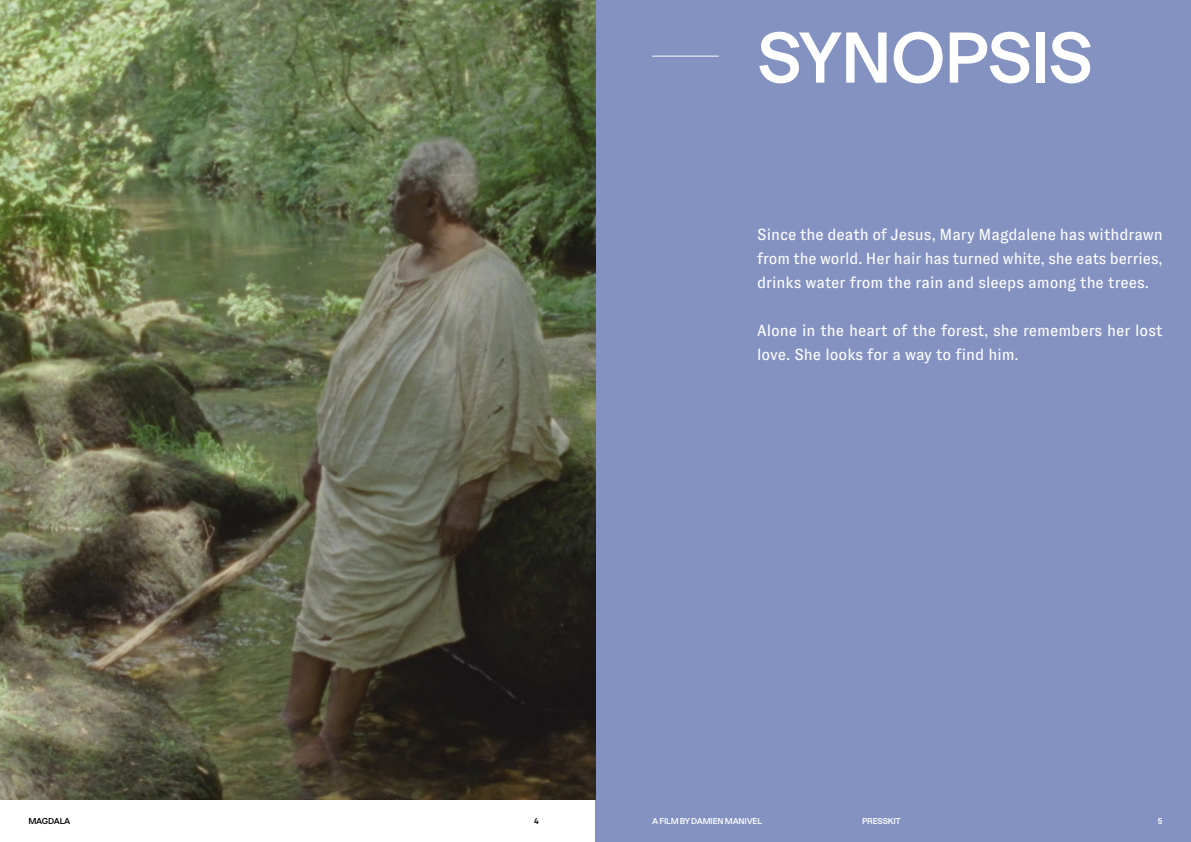
<style>
.page{position:relative;width:1191px;height:842px;background:#fff}
.page>*{position:absolute;margin:0;border:0;box-sizing:border-box;transform-origin:0 0}
.t1{font:600 67px "Dazzed";letter-spacing:-.025em;color:#fff}
.t2{font:16px/24px "GT Zirkon";color:#fff;text-align:justify}
.t3{font:600 8px "Dazzed";letter-spacing:-.025em;color:#fff}
.t4{font:600 8px "Dazzed";letter-spacing:-.025em;color:#000}
</style>
<div class="page">
<div style="left:595px;top:0;width:596px;height:842px;background:#8492c1"></div>
<img style="left:0;top:0;width:595px;height:799px">
<hr style="left:652px;top:56px;width:67px;height:1px;background:#fff">
<h1 class="t1" style="left:757px;top:3px;width:337px">SYNOPSIS</h1>
<p class="t2" style="left:757px;top:223px;width:407px">Since the death of Jesus, Mary Magdalene has withdrawn from the world. Her hair has turned white, she eats berries, drinks water from the rain and sleeps among the trees.</p>
<p class="t2" style="left:757px;top:319px;width:407px">Alone in the heart of the forest, she remembers her lost love. She looks for a way to find him.</p>
<p class="t4" style="left:28px;top:814px;width:43px">MAGDALA</p>
<p class="t4" style="left:534px;top:814px;width:6px">4</p>
<p class="t3" style="left:862px;top:814px;width:40px">PRESSKIT</p>
<p class="t3" style="left:1158px;top:814px;width:6px">5</p>
<p class="t3" style="left:652px;top:814px;width:111px">A FILM BY DAMIEN MANIVEL</p>
</div>
